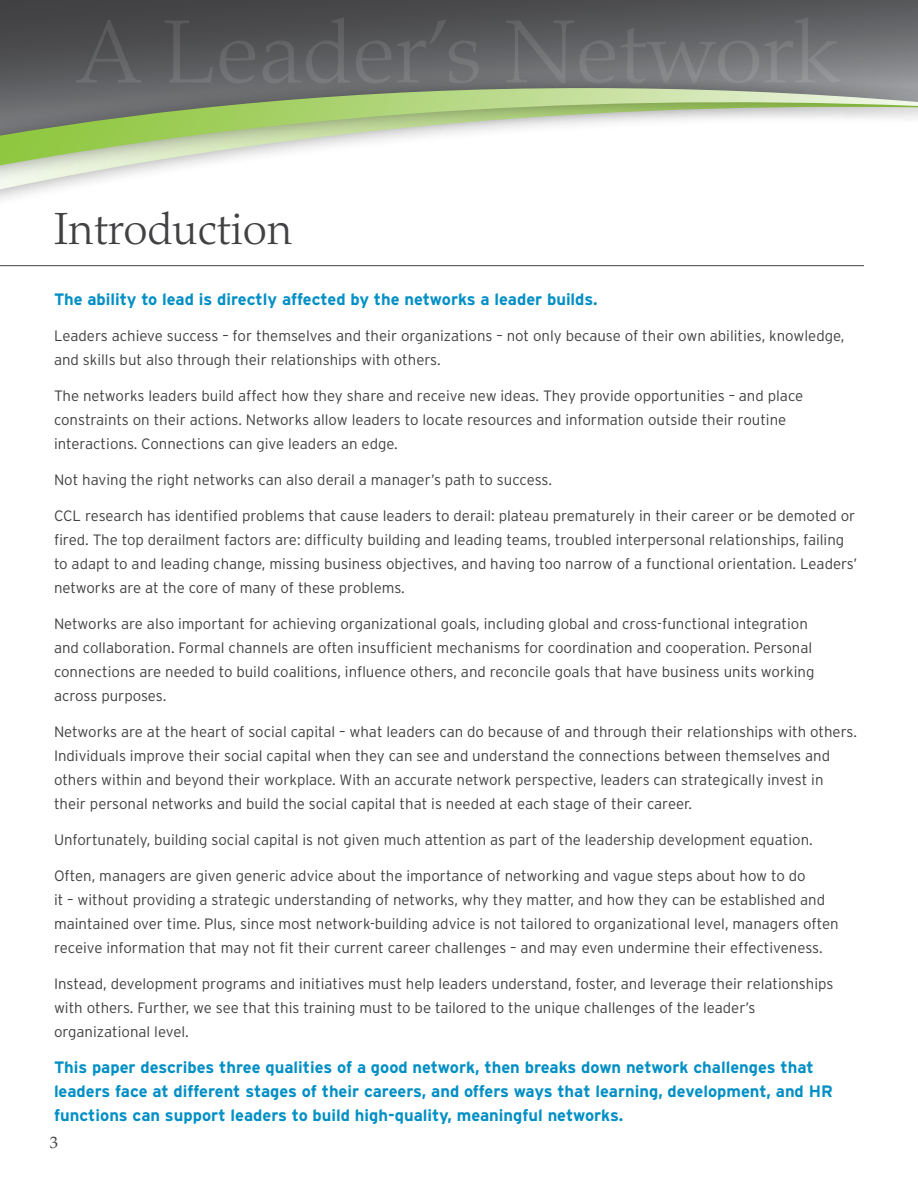
<style>
.page{position:relative;width:918px;height:1188px;background:#fff}
.page>*{position:absolute;margin:0;border:0;box-sizing:border-box;transform-origin:0 0}
.t1{font:300 45px "Palatino LT Std";color:#414042}
.t2{font:700 16.5px/24px "Interstate";color:#008fc5}
.t3{font:16.5px "Palatino LT Std";color:#414042}
.t4{font:300 15px/24px "Interstate";color:#414042}
</style>
<div class="page">
<svg style="left:0;top:0;width:918px;height:70px;background:#58595b"></svg>
<hr style="left:0;top:265px;width:864px;height:1px;background:#414042">
<div style="left:0;top:70px;width:918px;height:142px;background:#000;opacity:.4"></div>
<svg style="left:0;top:88px;width:918px;height:77px"></svg>
<h1 class="t1" style="left:54px;top:203px;width:240px">Introduction</h1>
<p class="t2" style="left:54px;top:287px;width:545px">The ability to lead is directly affected by the networks a leader builds.</p>
<p class="t4" style="left:54px;top:324px;width:792px">Leaders achieve success – for themselves and their organizations – not only because of their own abilities, knowledge, and skills but also through their relationships with others.</p>
<p class="t4" style="left:54px;top:384px;width:751px">The networks leaders build affect how they share and receive new ideas. They provide opportunities – and place constraints on their actions. Networks allow leaders to locate resources and information outside their routine interactions. Connections can give leaders an edge.</p>
<p class="t4" style="left:54px;top:468px;width:500px">Not having the right networks can also derail a manager’s path to success.</p>
<p class="t4" style="left:54px;top:504px;width:805px">CCL research has identified problems that cause leaders to derail: plateau prematurely in their career or be demoted or fired. The top derailment factors are: difficulty building and leading teams, troubled interpersonal relationships, failing to adapt to and leading change, missing business objectives, and having too narrow of a functional orientation. Leaders’ networks are at the core of many of these problems.</p>
<p class="t4" style="left:54px;top:612px;width:762px">Networks are also important for achieving organizational goals, including global and cross-functional integration and collaboration. Formal channels are often insufficient mechanisms for coordination and cooperation. Personal connections are needed to build coalitions, influence others, and reconcile goals that have business units working across purposes.</p>
<p class="t4" style="left:54px;top:720px;width:804px">Networks are at the heart of social capital – what leaders can do because of and through their relationships with others.<br>Individuals improve their social capital when they can see and understand the connections between themselves and others within and beyond their workplace. With an accurate network perspective, leaders can strategically invest in their personal networks and build the social capital that is needed at each stage of their career.</p>
<p class="t4" style="left:54px;top:828px;width:760px">Unfortunately, building social capital is not given much attention as part of the leadership development equation.</p>
<p class="t4" style="left:54px;top:864px;width:786px">Often, managers are given generic advice about the importance of networking and vague steps about how to do<br>it – without providing a strategic understanding of networks, why they matter, and how they can be established and maintained over time. Plus, since most network-building advice is not tailored to organizational level, managers often receive information that may not fit their current career challenges – and may even undermine their effectiveness.</p>
<p class="t4" style="left:54px;top:972px;width:781px">Instead, development programs and initiatives must help leaders understand, foster, and leverage their relationships with others. Further, we see that this training must to be tailored to the unique challenges of the leader’s organizational level.</p>
<p class="t2" style="left:54px;top:1055px;width:780px">This paper describes three qualities of a good network, then breaks down network challenges that leaders face at different stages of their careers, and offers ways that learning, development, and HR functions can support leaders to build high-quality, meaningful networks.</p>
<p class="t3" style="left:50px;top:1133px;width:10px">3</p>
</div>
